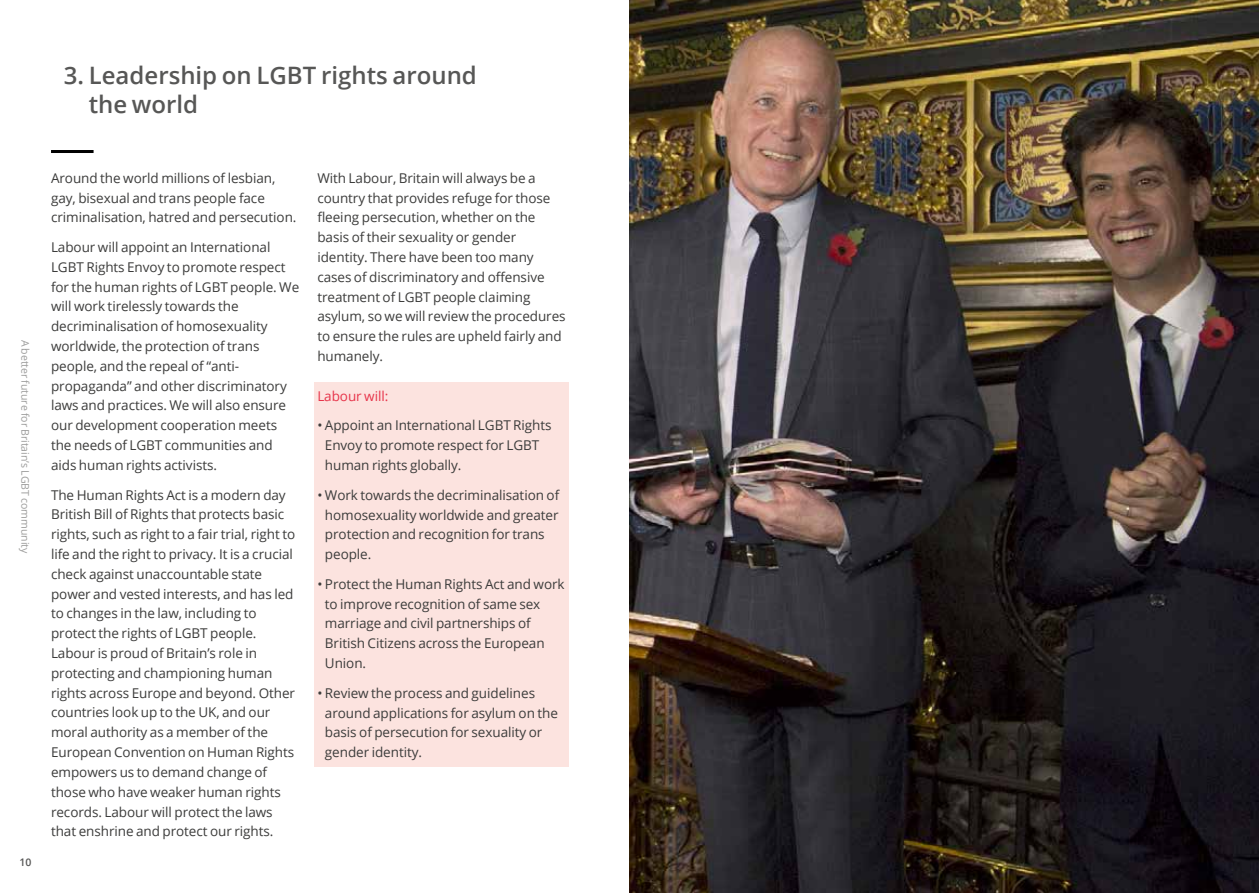
<style>
.page{position:relative;width:1259px;height:893px;background:#fff}
.page>*{position:absolute;margin:0;border:0;box-sizing:border-box;transform-origin:0 0}
.t1{font:600 24px/29.7px "Open Sans";color:#575756}
.t2{font:13.5px/19.8px "Open Sans";letter-spacing:-.005em;color:#3c3c3b}
.t3{font:13.5px "Open Sans";letter-spacing:-.005em;color:#e7344a}
.t4{font:10.5px "Open Sans";color:#9d9d9c}
.t5{font:600 10.5px "Open Sans";color:#575756}
</style>
<div class="page">
<hr style="left:51px;top:150px;width:43px;height:3px;background:#000">
<div style="left:314px;top:382px;width:255px;height:384px;background:#fce3df"></div>
<img style="left:629px;top:0;width:630px;height:893px">
<h1 class="t1" style="left:89px;top:60px;width:390px;text-indent:-25px">3. Leadership on LGBT rights around the world</h1>
<p class="t4" style="left:33px;top:340px;width:215px;rotate:90deg">A better future for Britain’s LGBT community</p>
<p class="t5" style="left:20px;top:855px;width:13px">10</p>
<p class="t2" style="left:51px;top:168px;width:247px">Around the world millions of lesbian, gay, bisexual and trans people face criminalisation, hatred and persecution.</p>
<p class="t2" style="left:51px;top:237px;width:250px">Labour will appoint an International LGBT Rights Envoy to promote respect for the human rights of LGBT people. We will work tirelessly towards the decriminalisation of homosexuality worldwide, the protection of trans people, and the repeal of “anti&shy;propaganda” and other discriminatory laws and practices. We will also ensure our development cooperation meets the needs of LGBT communities and aids human rights activists.</p>
<p class="t2" style="left:51px;top:484px;width:246px">The Human Rights Act is a modern day British Bill of Rights that protects basic rights, such as right to a fair trial, right to life and the right to privacy. It is a crucial check against unaccountable state power and vested interests, and has led to changes in the law, including to protect the rights of LGBT people.<br>Labour is proud of Britain’s role in protecting and championing human rights across Europe and beyond. Other countries look up to the UK, and our moral authority as a member of the European Convention on Human Rights empowers us to demand change of those who have weaker human rights records. Labour will protect the laws that enshrine and protect our rights.</p>
<p class="t2" style="left:317px;top:168px;width:250px">With Labour, Britain will always be a country that provides refuge for those fleeing persecution, whether on the basis of their sexuality or gender identity. There have been too many cases of discriminatory and offensive treatment of LGBT people claiming asylum, so we will review the procedures to ensure the rules are upheld fairly and humanely.</p>
<p class="t3" style="left:317px;top:387px;width:72px">Labour will:</p>
<p class="t2" style="left:325px;top:415px;width:228px;text-indent:-8px">• Appoint an International LGBT Rights<br>Envoy to promote respect for LGBT human rights globally.</p>
<p class="t2" style="left:325px;top:485px;width:236px;text-indent:-8px">• Work towards the decriminalisation of homosexuality worldwide and greater protection and recognition for trans people.</p>
<p class="t2" style="left:325px;top:574px;width:241px;text-indent:-8px">• Protect the Human Rights Act and work to improve recognition of same sex marriage and civil partnerships of<br>British Citizens across the European<br>Union.</p>
<p class="t2" style="left:325px;top:683px;width:234px;text-indent:-8px">• Review the process and guidelines around applications for asylum on the basis of persecution for sexuality or gender identity.</p>
</div>
